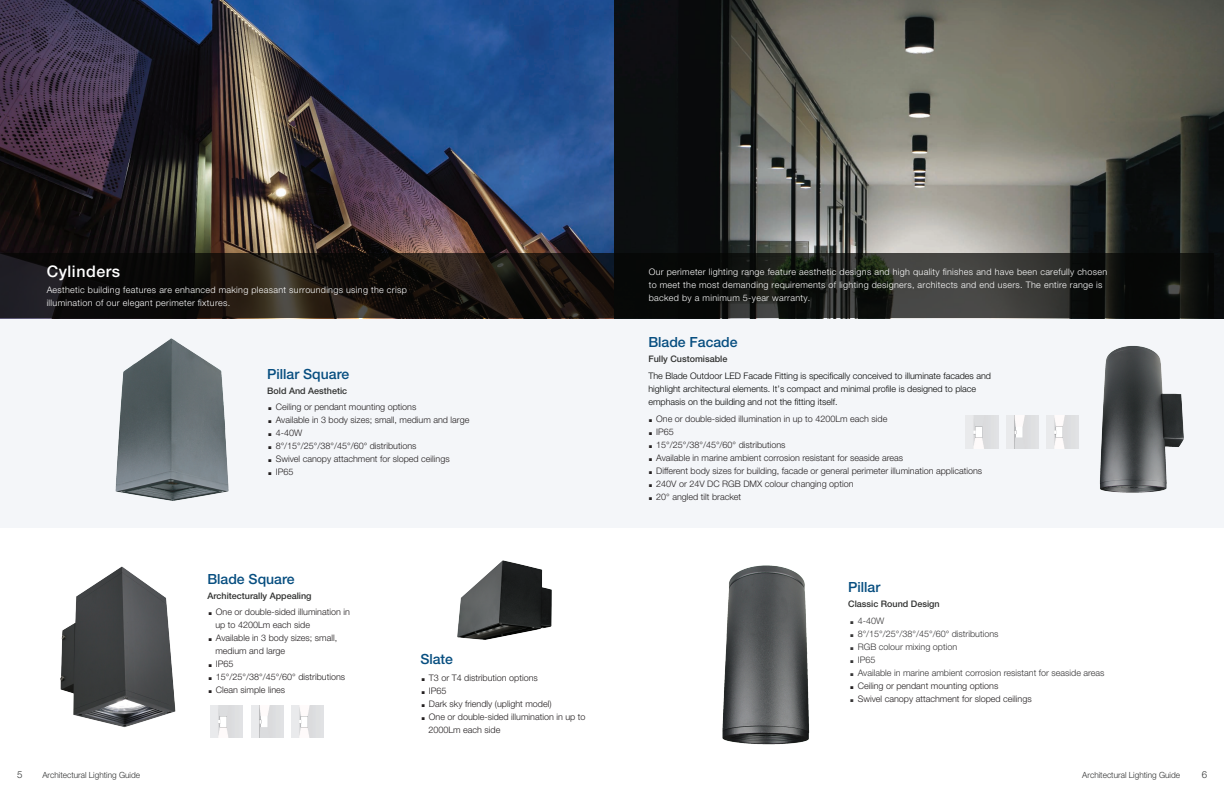
<style>
.page{position:relative;width:1224px;height:792px;background:#fff}
.page>*{position:absolute;margin:0;border:0;box-sizing:border-box;transform-origin:0 0}
.t1{font:500 16px "Helvetica Neue LT Std";letter-spacing:.035em;color:#fff}
.t2{font:500 14px "Helvetica Neue LT Std";color:#074e80}
.t3{font:300 9.7px "Helvetica Neue LT Std";color:#303232}
.t4{font:300 9px/13px "Helvetica Neue LT Std";color:#231f20}
.t5{font:300 9px/13px "Helvetica Neue LT Std";letter-spacing:.035em;color:#fff}
.t6{font:300 9px/17px "Helvetica Neue LT Std";color:#040504}
.t7{font:300 9px "Helvetica Neue LT Std";color:#363536}
.t8{font:500 9px "Helvetica Neue LT Std";color:#2f302f}
.t9{font:300 8.5px "Helvetica Neue LT Std";color:#303131}
.s1{font-family:"Arial";font-weight:400;font-size:6px}
.s2{font-weight:500;color:#2f302f}
.s3{font-family:"Arial";font-weight:400;font-size:6px;color:#363536}
</style>
<div class="page">
<div style="left:0;top:301px;width:1224px;height:227px;background:#f4f6f9"></div>
<img style="left:0;top:0;width:614px;height:253px">
<img style="left:614px;top:0;width:610px;height:318px">
<svg style="left:0;top:253px;width:1214px;height:65px;background:#1c1b17"></svg>
<img style="left:966px;top:416px;width:32px;height:32px">
<img style="left:1006px;top:416px;width:33px;height:32px">
<img style="left:1047px;top:416px;width:32px;height:32px">
<img style="left:60px;top:566px;width:116px;height:162px">
<img style="left:211px;top:705px;width:32px;height:33px">
<img style="left:251px;top:705px;width:33px;height:33px">
<img style="left:291px;top:705px;width:33px;height:33px">
<img style="left:457px;top:560px;width:95px;height:80px">
<img style="left:1099px;top:346px;width:85px;height:147px">
<img style="left:722px;top:565px;width:88px;height:180px">
<img style="left:81px;top:317px;width:186px;height:184px">
<p class="t1" style="left:47px;top:261px;width:75px">Cylinders</p>
<p class="t5" style="left:47px;top:283px;width:362px">Aesthetic building features are enhanced making pleasant surroundings using the crisp illumination of our elegant perimeter fixtures.</p>
<p class="t2" style="left:267px;top:366px;width:84px">Pillar Square</p>
<p class="t8" style="left:267px;top:386px;width:82px">Bold And Aesthetic</p>
<p class="t4" style="left:268px;top:400px;width:150px"><span class="s1">■</span> Ceiling or pendant mounting options</p>
<p class="t4" style="left:268px;top:413px;width:203px"><span class="s1">■</span> Available in 3 body sizes; small, medium and large</p>
<p class="t4" style="left:268px;top:426px;width:36px"><span class="s1">■</span> 4-40W</p>
<p class="t4" style="left:268px;top:439px;width:150px"><span class="s1">■</span> 8°/15°/25°/38°/45°/60° distributions</p>
<p class="t4" style="left:268px;top:452px;width:183px"><span class="s1">■</span> Swivel canopy attachment for sloped ceilings</p>
<p class="t4" style="left:268px;top:465px;width:27px"><span class="s1">■</span> IP65</p>
<p class="t2" style="left:207px;top:570px;width:89px">Blade Square</p>
<p class="t8" style="left:207px;top:590px;width:106px">Architecturally Appealing</p>
<p class="t4" style="left:215px;top:605px;width:136px;text-indent:-7px"><span class="s1">■</span> One or double-sided illumination in up to 4200Lm each side</p>
<p class="t4" style="left:215px;top:631px;width:123px;text-indent:-7px"><span class="s1">■</span> Available in 3 body sizes; small, medium and large</p>
<p class="t4" style="left:208px;top:657px;width:27px"><span class="s1">■</span> IP65</p>
<p class="t4" style="left:208px;top:670px;width:138px"><span class="s1">■</span> 15°/25°/38°/45°/60° distributions</p>
<p class="t4" style="left:208px;top:683px;width:78px"><span class="s1">■</span> Clean simple lines</p>
<p class="t2" style="left:420px;top:651px;width:34px">Slate</p>
<p class="t4" style="left:421px;top:671px;width:118px"><span class="s1">■</span> T3 or T4 distribution options</p>
<p class="t4" style="left:421px;top:684px;width:27px"><span class="s1">■</span> IP65</p>
<p class="t4" style="left:421px;top:697px;width:132px"><span class="s1">■</span> Dark sky friendly (uplight model)</p>
<p class="t4" style="left:428px;top:710px;width:159px;text-indent:-7px"><span class="s1">■</span> One or double-sided illumination in up to<br>2000Lm each side</p>
<p class="t5" style="left:649px;top:265px;width:460px">Our perimeter lighting range feature aesthetic designs and high quality finishes and have been carefully chosen to meet the most demanding requirements of lighting designers, architects and end users. The entire range is backed by a minimum 5-year warranty.</p>
<p class="t2" style="left:648px;top:334px;width:91px">Blade Facade</p>
<p class="t6" style="left:648px;top:350px;width:344px"><span class="s2">Fully Customisable<br></span>The Blade Outdoor LED Facade Fitting is specifically conceived to illuminate facades and</p>
<p class="t6" style="left:648px;top:382px;width:329px;line-height:13px">highlight architectural elements. It’s compact and minimal profile is designed to place emphasis on the building and not the fitting itself.</p>
<p class="t4" style="left:649px;top:412px;width:240px"><span class="s1">■</span> One or double-sided illumination in up to 4200Lm each side</p>
<p class="t4" style="left:649px;top:425px;width:27px"><span class="s1">■</span> IP65</p>
<p class="t4" style="left:649px;top:438px;width:138px"><span class="s1">■</span> 15°/25°/38°/45°/60° distributions</p>
<p class="t4" style="left:649px;top:451px;width:256px"><span class="s1">■</span> Available in marine ambient corrosion resistant for seaside areas</p>
<p class="t4" style="left:649px;top:464px;width:335px"><span class="s1">■</span> Different body sizes for building, facade or general perimeter illumination applications</p>
<p class="t4" style="left:649px;top:477px;width:206px"><span class="s1">■</span> 240V or 24V DC RGB DMX colour changing option</p>
<p class="t4" style="left:649px;top:490px;width:94px"><span class="s1">■</span> 20° angled tilt bracket</p>
<p class="t2" style="left:848px;top:579px;width:34px">Pillar</p>
<p class="t8" style="left:848px;top:599px;width:93px">Classic Round Design</p>
<p class="t7" style="left:850px;top:615px;width:36px"><span class="s1">■</span> 4-40W</p>
<p class="t7" style="left:850px;top:628px;width:150px"><span class="s1">■</span> 8°/15°/25°/38°/45°/60° distributions</p>
<p class="t7" style="left:850px;top:641px;width:109px"><span class="s1">■</span> RGB colour mixing option</p>
<p class="t7" style="left:850px;top:654px;width:27px"><span class="s1">■</span> IP65</p>
<p class="t7" style="left:850px;top:667px;width:256px"><span class="s1">■</span> Available in marine ambient corrosion resistant for seaside areas</p>
<p class="t4" style="left:850px;top:679px;width:150px"><span class="s1">■</span> Ceiling or pendant mounting options</p>
<p class="t4" style="left:850px;top:692px;width:183px"><span class="s3">■</span> Swivel canopy attachment for sloped ceilings</p>
<p class="t3" style="left:17px;top:768px;width:7px">5</p>
<p class="t9" style="left:42px;top:769px;width:99px">Architectural Lighting Guide</p>
<p class="t9" style="left:1082px;top:769px;width:99px">Architectural Lighting Guide</p>
<p class="t3" style="left:1202px;top:768px;width:7px">6</p>
</div>
